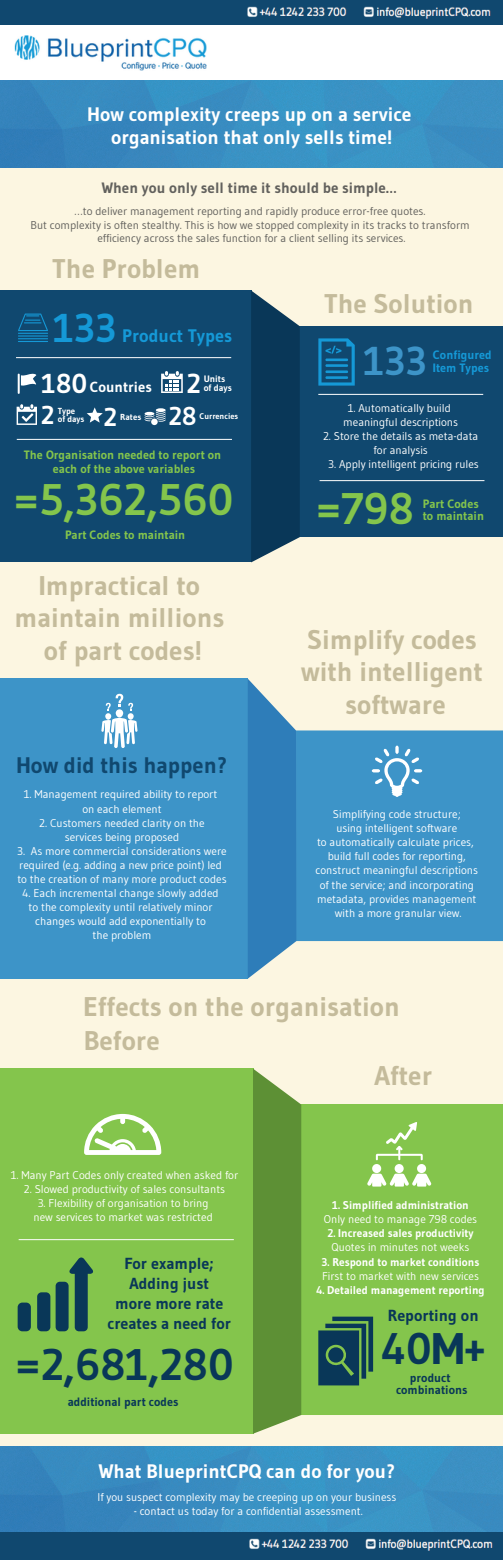
<style>
.page{position:relative;width:503px;height:1560px;background:#fff}
.page>*{position:absolute;margin:0;border:0;box-sizing:border-box;transform-origin:0 0}
.t1{font:700 44.17px "Gudea";color:#84c54c}
.t2{font:700 44.17px "Gudea";color:#093758}
.t3{font:700 40.28px "Gudea";color:#3d94c8}
.t4{font:700 27.3px "Gudea";color:#fff}
.t5{font:700 27px/32.4px "Gudea";color:#c4bb9b;text-align:center}
.t6{font:700 25.72px "Gudea";color:#fff}
.t7{font:700 22.5px "Gudea";color:#10486f}
.t8{font:700 19.5px/23.4px "Gudea";color:#fff;text-align:center}
.t9{font:700 18.15px "Gudea";color:#1599d7}
.t10{font:700 15.98px/20px "Gudea";color:#093758;text-align:center}
.t11{font:700 15px "Gudea";color:#62615d}
.t12{font:700 14.62px "Gudea";color:#fff}
.t13{font:700 12.08px/13.5px "Gudea";color:#84c54c;text-align:center}
.t14{font:700 12.08px/12.1px "Gudea";color:#093758;text-align:center}
.t15{font:700 12.08px/13.5px "Gudea";color:#1599d7}
.t16{font:11.25px/14.1px "Gudea";color:#fff;text-align:center}
.t17{font:11.25px/13.5px "Gudea";color:#62615d;text-align:center}
.t18{font:700 11.25px "Gudea";color:#fff}
.t19{font:700 9.3px/8.9px "Gudea";color:#fff}
.t20{font:700 8.77px/8.3px "Gudea";color:#fff}
.t21{font:700 8.25px "Gudea";color:#fff}
.s1{font-size:40.2px}
.s2{font-size:27.3px}
</style>
<div class="page">
<div style="left:0;top:166px;width:502px;height:1339px;background:#fcf6e1"></div>
<img style="left:1px;top:24px;width:222px;height:47px">
<div style="left:0;top:0;width:502px;height:24px;background:#10486f"></div>
<img style="left:0;top:80px;width:502px;height:87px">
<img style="left:0;top:1446px;width:502px;height:86px">
<div style="left:0;top:1532px;width:502px;height:28px;background:#10486f"></div>
<img style="left:249px;top:1538px;width:244px;height:13px">
<img style="left:247px;top:6px;width:244px;height:13px">
<div style="left:0;top:290px;width:251px;height:272px;background:#10486f"></div>
<div style="left:299px;top:327px;width:203px;height:210px;background:#10486f"></div>
<hr style="left:18px;top:333px;width:30px;height:1px;background:#1599d7">
<svg style="left:18px;top:314px;width:30px;height:17px"></svg>
<hr style="left:18px;top:335px;width:30px;height:2px;background:#1599d7">
<hr style="left:18px;top:338px;width:30px;height:1px;background:#1599d7">
<hr style="left:18px;top:341px;width:30px;height:1px;background:#1599d7">
<svg style="left:161px;top:371px;width:21px;height:22px"></svg>
<hr style="left:18px;top:374px;width:2px;height:20px;background:#fff">
<svg style="left:21px;top:373px;width:16px;height:13px"></svg>
<svg style="left:17px;top:404px;width:20px;height:21px"></svg>
<svg style="left:87px;top:407px;width:15px;height:16px"></svg>
<svg style="left:144px;top:408px;width:22px;height:17px"></svg>
<svg style="left:251px;top:290px;width:48px;height:272px"></svg>
<svg style="left:318px;top:338px;width:36px;height:48px"></svg>
<hr style="left:16px;top:357px;width:215px;height:1px;background:#fff">
<hr style="left:17px;top:439px;width:215px;height:1px;background:#fff">
<hr style="left:319px;top:480px;width:165px;height:1px;background:#fff">
<hr style="left:318px;top:394px;width:165px;height:1px;background:#fff">
<div style="left:0;top:679px;width:248px;height:300px;background:#3d94c8"></div>
<div style="left:296px;top:730px;width:206px;height:212px;background:#3d94c8"></div>
<svg style="left:248px;top:679px;width:48px;height:300px"></svg>
<svg style="left:371px;top:746px;width:51px;height:51px"></svg>
<div style="left:0;top:1069px;width:253px;height:365px;background:#84c54c"></div>
<div style="left:301px;top:1104px;width:201px;height:311px;background:#84c54c"></div>
<svg style="left:253px;top:1069px;width:48px;height:365px"></svg>
<div style="left:105px;top:713px;width:6px;height:7px;background:#fff;border-radius:50%"></div>
<div style="left:128px;top:713px;width:6px;height:7px;background:#fff;border-radius:50%"></div>
<div style="left:116px;top:709px;width:7px;height:9px;background:#fff;border-radius:50%"></div>
<svg style="left:101px;top:718px;width:36px;height:30px"></svg>
<svg style="left:106px;top:694px;width:27px;height:17px"></svg>
<hr style="left:19px;top:1239px;width:215px;height:1px;background:#fff">
<div style="left:37px;top:1292px;width:13px;height:39px;background:#093758;border-radius:4px"></div>
<div style="left:18px;top:1303px;width:13px;height:28px;background:#093758;border-radius:5px"></div>
<div style="left:56px;top:1282px;width:13px;height:49px;background:#093758;border-radius:4px"></div>
<svg style="left:69px;top:1258px;width:24px;height:73px"></svg>
<svg style="left:84px;top:1114px;width:77px;height:41px"></svg>
<div style="left:372px;top:1164px;width:9px;height:9px;background:#fff;border-radius:50%"></div>
<div style="left:394px;top:1164px;width:9px;height:9px;background:#fff;border-radius:50%"></div>
<div style="left:417px;top:1164px;width:9px;height:9px;background:#fff;border-radius:50%"></div>
<svg style="left:367px;top:1174px;width:64px;height:13px"></svg>
<svg style="left:375px;top:1122px;width:47px;height:38px"></svg>
<svg style="left:318px;top:1317px;width:55px;height:68px"></svg>
<h3 class="t8" style="left:87px;top:102px;width:325px">How complexity creeps up on a service organisation that only sells time!</h3>
<h3 class="t11" style="left:102px;top:178px;width:296px">When you only sell time it should be simple…</h3>
<p class="t17" style="left:30px;top:204px;width:440px">…to deliver management reporting and rapidly produce error-free quotes.<br>But complexity is often stealthy. This is how we stopped complexity in its tracks to transform efficiency across the sales function for a client selling its services.</p>
<h3 class="t5" style="left:52px;top:252px;width:149px">The Problem</h3>
<h3 class="t5" style="left:324px;top:288px;width:151px">The Solution</h3>
<h3 class="t9" style="left:53px;top:324px;width:180px"><span class="s1">133</span> Product Types</h3>
<h3 class="t12" style="left:42px;top:378px;width:112px"><span class="s2">180</span> Countries</h3>
<h3 class="t4" style="left:186px;top:367px;width:16px">2</h3>
<p class="t19" style="left:203px;top:374px;width:30px">Units of days</p>
<h3 class="t6" style="left:41px;top:399px;width:15px">2</h3>
<p class="t20" style="left:58px;top:407px;width:28px">Type of days</p>
<h3 class="t6" style="left:103px;top:401px;width:15px">2</h3>
<p class="t20" style="left:120px;top:413px;width:22px">Rates</p>
<h3 class="t6" style="left:168px;top:400px;width:30px">28</h3>
<p class="t21" style="left:199px;top:411px;width:40px">Currencies</p>
<p class="t16" style="left:343px;top:401px;width:116px">1. Automatically build meaningful descriptions</p>
<p class="t16" style="left:323px;top:429px;width:157px">2. Store the details as meta-data for analysis</p>
<p class="t16" style="left:328px;top:457px;width:152px">3. Apply intelligent pricing rules</p>
<h2 class="t3" style="left:363px;top:336px;width:65px">133</h2>
<p class="t15" style="left:432px;top:348px;width:60px">Configured<br>Item Types</p>
<p class="t13" style="left:24px;top:448px;width:199px">The Organisation needed to report on each of the above variables</p>
<h1 class="t1" style="left:14px;top:472px;width:221px">=5,362,560</h1>
<p class="t13" style="left:65px;top:528px;width:122px">Part Codes to maintain</p>
<h3 class="t5" style="left:15px;top:569px;width:211px">Impractical to maintain millions of part codes!</h3>
<h3 class="t7" style="left:16px;top:751px;width:213px">How did this happen?</h3>
<p class="t16" style="left:24px;top:787px;width:195px">1. Management required ability to report on each element</p>
<p class="t16" style="left:39px;top:815px;width:167px">2. Customers needed clarity on the services being proposed</p>
<p class="t16" style="left:17px;top:844px;width:211px;text-align:left">3. As more commercial considerations were required (e.g. adding a new price point) led to the creation of many more product codes</p>
<p class="t16" style="left:22px;top:886px;width:197px">4. Each incremental change slowly added to the complexity until relatively minor changes would add exponentially to<br>the problem</p>
<h1 class="t1" style="left:315px;top:481px;width:100px">=798</h1>
<p class="t13" style="left:422px;top:498px;width:63px;line-height:12.1px;text-align:left">Part Codes to maintain</p>
<h3 class="t5" style="left:301px;top:623px;width:183px">Simplify codes with intelligent software</h3>
<p class="t16" style="left:315px;top:807px;width:164px">Simplifying code structure;<br>using intelligent software<br>to automatically calculate prices, build full codes for reporting, construct meaningful descriptions of the service; and incorporating metadata, provides management with a more granular view.</p>
<h3 class="t5" style="left:83px;top:990px;width:318px">Effects on the organisation</h3>
<h3 class="t5" style="left:84px;top:1024px;width:78px">Before</h3>
<p class="t16" style="left:11px;top:1167px;width:229px">1. Many Part Codes only created when asked for</p>
<p class="t16" style="left:24px;top:1181px;width:203px">2. Slowed productivity of sales consultants</p>
<p class="t16" style="left:33px;top:1196px;width:181px">3. Flexibility of organisation to bring new services to market was restricted</p>
<h3 class="t10" style="left:107px;top:1253px;width:125px">For example;<br>Adding just<br>more more rate creates a need for</h3>
<h1 class="t2" style="left:15px;top:1337px;width:220px">=2,681,280</h1>
<p class="t14" style="left:68px;top:1396px;width:112px">additional part codes</p>
<h3 class="t5" style="left:374px;top:1060px;width:59px">After</h3>
<p class="t18" style="left:332px;top:1198px;width:138px">1. Simplified administration</p>
<p class="t16" style="left:324px;top:1212px;width:155px">Only need to manage 798 codes</p>
<p class="t18" style="left:327px;top:1226px;width:148px">2. Increased sales productivity</p>
<p class="t16" style="left:331px;top:1240px;width:139px">Quotes in minutes not weeks</p>
<p class="t18" style="left:321px;top:1255px;width:159px">3. Respond to market conditions</p>
<p class="t16" style="left:322px;top:1268px;width:158px">First to market with new services</p>
<p class="t18" style="left:316px;top:1283px;width:170px">4. Detailed management reporting</p>
<h3 class="t10" style="left:387px;top:1306px;width:92px">Reporting on</h3>
<h1 class="t2" style="left:382px;top:1321px;width:104px">40M+</h1>
<p class="t14" style="left:396px;top:1372px;width:73px">product combinations</p>
<h3 class="t8" style="left:99px;top:1459px;width:297px">What BlueprintCPQ can do for you?</h3>
<p class="t16" style="left:97px;top:1490px;width:300px">If you suspect complexity may be creeping up on your business</p>
<p class="t16" style="left:134px;top:1504px;width:230px">- contact us today for a confidential assessment.</p>
</div>
